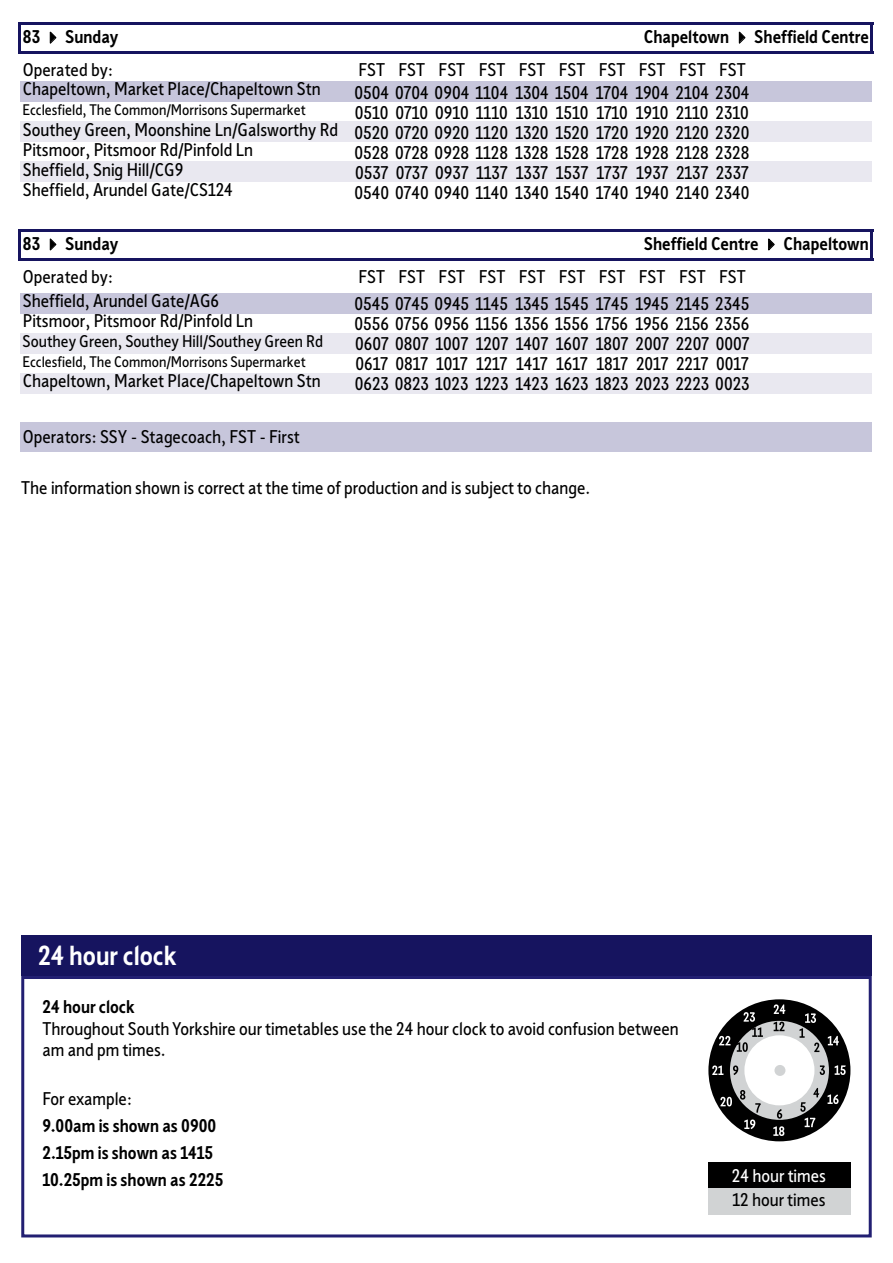
<style>
.page{position:relative;width:893px;height:1263px;background:#fff}
.page>*{position:absolute;margin:0;border:0;box-sizing:border-box;transform-origin:0 0}
.t1{font:700 27px "Sheffield Sans 2";color:#fff}
.t2{font:18px/33px "Sheffield Sans 2";color:#000}
.t3{font:700 18px/27px "Sheffield Sans 2";color:#000}
.t4{font:18px "Sheffield Sans 2";color:#fff}
.t5{font:16.65px "Sheffield Sans 2";color:#000}
.t6{font:15px "Sheffield Sans 2";color:#000}
.s1{font-weight:700}
.s2{font-family:"Cambria"}
</style>
<div class="page">
<div style="left:21px;top:82px;width:851px;height:20px;background:#c7c6db"></div>
<div style="left:21px;top:122px;width:851px;height:20px;background:#e9e8f0"></div>
<div style="left:21px;top:162px;width:851px;height:20px;background:#e9e8f0"></div>
<div style="left:21px;top:293px;width:851px;height:20px;background:#c7c6db"></div>
<div style="left:21px;top:333px;width:851px;height:20px;background:#e9e8f0"></div>
<div style="left:21px;top:373px;width:851px;height:20px;background:#e9e8f0"></div>
<div style="left:21px;top:422px;width:851px;height:29px;background:#c7c6db"></div>
<hr style="left:18px;top:23px;width:3px;height:31px;background:#16145f">
<hr style="left:870px;top:25px;width:3px;height:29px;background:#16145f">
<hr style="left:18px;top:229px;width:3px;height:32px;background:#16145f">
<hr style="left:870px;top:232px;width:3px;height:29px;background:#16145f">
<hr style="left:21px;top:23px;width:852px;height:2px;background:#16145f">
<hr style="left:21px;top:51px;width:852px;height:3px;background:#16145f">
<hr style="left:21px;top:229px;width:852px;height:3px;background:#16145f">
<hr style="left:21px;top:258px;width:852px;height:3px;background:#16145f">
<div style="left:21px;top:935px;width:851px;height:41px;background:#16145f"></div>
<div style="left:21px;top:976px;width:851px;height:261px;border:3px solid #221f72"></div>
<div style="left:708px;top:1162px;width:142px;height:27px;background:#000"></div>
<div style="left:708px;top:1189px;width:142px;height:26px;background:#d1d3d4"></div>
<div style="left:708px;top:999px;width:142px;height:142px;background:#000;border-radius:50%"></div>
<svg style="left:728px;top:1018px;width:103px;height:104px;background:#b8babb"></svg>
<div style="left:725px;top:1016px;width:108px;height:108px;border:4px solid #000;border-radius:50%"></div>
<div style="left:744px;top:1035px;width:70px;height:70px;background:#fff;border-radius:50%"></div>
<div style="left:774px;top:1065px;width:11px;height:11px;background:#d1d3d4;border-radius:50%"></div>
<svg style="left:774px;top:1004px;width:11px;height:10px"></svg>
<svg style="left:774px;top:1022px;width:10px;height:9px"></svg>
<svg style="left:799px;top:1013px;width:20px;height:39px"></svg>
<svg style="left:828px;top:1036px;width:11px;height:9px"></svg>
<svg style="left:835px;top:1065px;width:11px;height:10px"></svg>
<svg style="left:820px;top:1065px;width:5px;height:10px"></svg>
<svg style="left:827px;top:1094px;width:12px;height:10px"></svg>
<svg style="left:805px;top:1118px;width:10px;height:9px"></svg>
<svg style="left:773px;top:1126px;width:11px;height:10px"></svg>
<svg style="left:744px;top:1119px;width:11px;height:10px"></svg>
<svg style="left:720px;top:1097px;width:12px;height:9px"></svg>
<svg style="left:712px;top:1065px;width:11px;height:10px"></svg>
<svg style="left:719px;top:1036px;width:11px;height:9px"></svg>
<svg style="left:777px;top:1109px;width:5px;height:10px"></svg>
<svg style="left:800px;top:1102px;width:6px;height:10px"></svg>
<svg style="left:813px;top:1088px;width:6px;height:9px"></svg>
<svg style="left:755px;top:1103px;width:6px;height:9px"></svg>
<svg style="left:740px;top:1090px;width:5px;height:9px"></svg>
<svg style="left:733px;top:1065px;width:5px;height:10px"></svg>
<svg style="left:737px;top:1012px;width:26px;height:40px"></svg>
<p class="t3" style="left:644px;top:23px;width:227px">Chapeltown ✔ Sheffield Centre</p>
<p class="t2" style="left:23px;top:20px;width:97px"><span class="s1">83</span> ✔ <span class="s1">Sunday<br></span>Operated by:</p>
<p class="t2" style="left:358px;top:53px;width:389px">FST FST FST FST FST FST FST FST FST FST</p>
<p class="t2" style="left:23px;top:72px;width:299px">Chapeltown, Market Place/Chapeltown Stn</p>
<p class="t2" style="left:355px;top:75px;width:397px">0504 0704 0904 1104 1304 1504 1704 1904 2104 2304</p>
<p class="t6" style="left:22px;top:100px;width:285px">Ecclesfield, The Common/Morrisons Supermarket</p>
<p class="t2" style="left:23px;top:102px;width:728px;line-height:20.1px;text-align:right">0510 0710 0910 1110 1310 1510 1710 1910 2110 2310<br>Southey Green, Moonshine Ln/Galsworthy Rd 0520 0720 0920 1120 1320 1520 1720 1920 2120 2320</p>
<p class="t2" style="left:23px;top:132px;width:232px">Pitsmoor, Pitsmoor Rd/Pinfold Ln</p>
<p class="t2" style="left:354px;top:135px;width:396px">0528 0728 0928 1128 1328 1528 1728 1928 2128 2328</p>
<p class="t2" style="left:23px;top:152px;width:162px">Sheffield, Snig Hill/CG9</p>
<p class="t2" style="left:355px;top:155px;width:395px">0537 0737 0937 1137 1337 1537 1737 1937 2137 2337</p>
<p class="t2" style="left:23px;top:172px;width:212px">Sheffield, Arundel Gate/CS124</p>
<p class="t2" style="left:354px;top:175px;width:397px">0540 0740 0940 1140 1340 1540 1740 1940 2140 2340</p>
<p class="t2" style="left:23px;top:227px;width:97px"><span class="s1">83</span> ✔ <span class="s1">Sunday<br></span>Operated by:</p>
<p class="t3" style="left:644px;top:230px;width:226px">Sheffield Centre ✔ Chapeltown</p>
<p class="t2" style="left:358px;top:260px;width:389px">FST FST FST FST FST FST FST FST FST FST</p>
<p class="t2" style="left:23px;top:284px;width:198px">Sheffield, Arundel Gate/AG6</p>
<p class="t2" style="left:355px;top:287px;width:396px">0545 0745 0945 1145 1345 1545 1745 1945 2145 2345</p>
<p class="t2" style="left:23px;top:304px;width:232px">Pitsmoor, Pitsmoor Rd/Pinfold Ln</p>
<p class="t2" style="left:354px;top:307px;width:396px">0556 0756 0956 1156 1356 1556 1756 1956 2156 2356</p>
<p class="t5" style="left:23px;top:330px;width:302px">Southey Green, Southey Hill/Southey Green Rd</p>
<p class="t2" style="left:355px;top:327px;width:396px">0607 0807 1007 1207 1407 1607 1807 2007 2207 0007</p>
<p class="t6" style="left:22px;top:351px;width:285px">Ecclesfield, The Common/Morrisons Supermarket</p>
<p class="t2" style="left:355px;top:347px;width:395px">0617 0817 1017 1217 1417 1617 1817 2017 2217 0017</p>
<p class="t2" style="left:23px;top:364px;width:299px">Chapeltown, Market Place/Chapeltown Stn</p>
<p class="t2" style="left:355px;top:367px;width:396px">0623 0823 1023 1223 1423 1623 1823 2023 2223 0023</p>
<p class="t2" style="left:23px;top:420px;width:278px">Operators: SSY <span class="s2">-</span> Stagecoach, FST <span class="s2">-</span> First</p>
<p class="t2" style="left:21px;top:471px;width:570px">The information shown is correct at the time of production and is subject to change.</p>
<h1 class="t1" style="left:38px;top:937px;width:140px">24 hour clock</h1>
<p class="t3" style="left:43px;top:993px;width:94px">24 hour clock</p>
<p class="t2" style="left:43px;top:1017px;width:638px;line-height:21.6px">Throughout South Yorkshire our timetables use the 24 hour clock to avoid confusion between am and pm times.</p>
<p class="t2" style="left:43px;top:1081px;width:91px">For example:</p>
<p class="t3" style="left:43px;top:1112px;width:182px">9.00am is shown as 0900<br>2.15pm is shown as 1415<br>10.25pm is shown as 2225</p>
<p class="t4" style="left:732px;top:1164px;width:96px">24 hour times</p>
<p class="t2" style="left:732px;top:1183px;width:95px">12 hour times</p>
</div>
